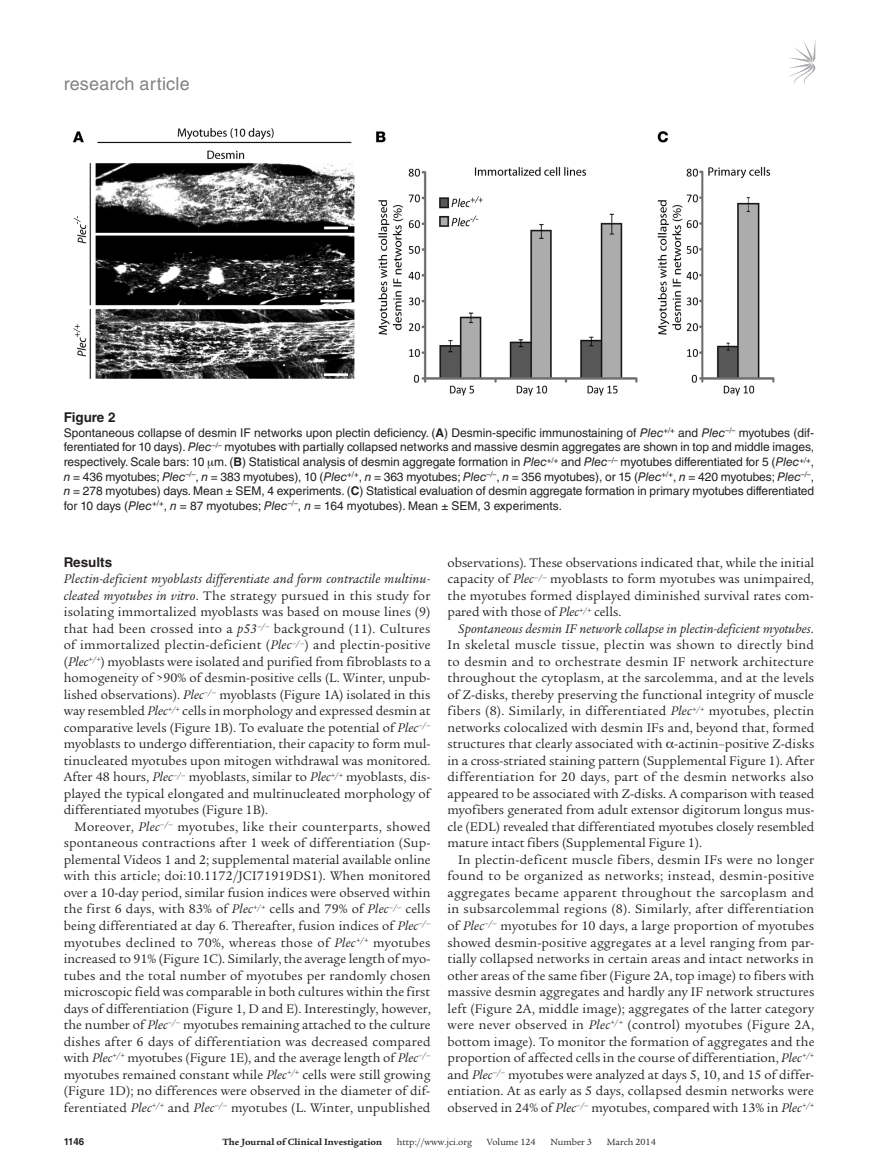
<style>
.page{position:relative;width:878px;height:1175px;background:#fff}
.page>*{position:absolute;margin:0;border:0;box-sizing:border-box;transform-origin:0 0}
.t1{font:18px "Helvetica LT Std";letter-spacing:.01em;color:#808285}
.t2{font:13.5px/16.5px "Legacy Serif Std";letter-spacing:.005em;color:#231f20;text-align:justify}
.t3{font:700 13.5px "Helvetica LT Std";color:#231f20}
.t4{font:12px/14.7px "Helvetica LT Std";color:#231f20;text-align:justify}
.t5{font:9.75px "Legacy Serif Std";color:#231f20}
.t6{font:700 9.75px "Legacy Serif Std";color:#231f20}
.t7{font:700 9.75px "Helvetica LT Std";color:#231f20}
.s1{font-weight:700}
.s2{font-style:italic}
</style>
<div class="page">
<svg style="left:789px;top:42px;width:26px;height:43px"></svg>
<img style="left:73px;top:127px;width:702px;height:269px">
<h1 class="t1" style="left:64px;top:73px;width:127px">research article</h1>
<p class="t3" style="left:64px;top:409px;width:53px">Figure 2</p>
<p class="t4" style="left:64px;top:425px;width:751px">Spontaneous collapse of desmin IF networks upon plectin deficiency. (<span class="s1">A</span>) Desmin-specific immunostaining of <span class="s2">Plec</span><sup>+/+</sup> and <span class="s2">Plec</span><sup>–/–</sup> myotubes (dif&shy;ferentiated for 10 days). <span class="s2">Plec</span><sup>–/–</sup> myotubes with partially collapsed networks and massive desmin aggregates are shown in top and middle images, respectively. Scale bars: 10 m. (<span class="s1">B</span>) Statistical analysis of desmin aggregate formation in <span class="s2">Plec</span><sup>+/+</sup> and <span class="s2">Plec</span><sup>–/–</sup> myotubes differentiated for 5 (<span class="s2">Plec</span><sup>+/+</sup>, <span class="s2">n</span> = 436 myotubes; <span class="s2">Plec</span><sup>–/–</sup>, <span class="s2">n</span> = 383 myotubes), 10 (<span class="s2">Plec</span><sup>+/+</sup>, <span class="s2">n</span> = 363 myotubes; <span class="s2">Plec</span><sup>–/–</sup>, <span class="s2">n</span> = 356 myotubes), or 15 (<span class="s2">Plec</span><sup>+/+</sup>, <span class="s2">n</span> = 420 myotubes; <span class="s2">Plec</span><sup>–/–</sup>, <span class="s2">n</span> = 278 myotubes) days. Mean ± SEM, 4 experiments. (<span class="s1">C</span>) Statistical evaluation of desmin aggregate formation in primary myotubes differentiated for 10 days (<span class="s2">Plec</span><sup>+/+</sup>, <span class="s2">n</span> = 87 myotubes; <span class="s2">Plec</span><sup>–/–</sup>, <span class="s2">n</span> = 164 myotubes). Mean ± SEM, 3 experiments.</p>
<p class="t3" style="left:64px;top:554px;width:50px">Results</p>
<p class="t2" style="left:64px;top:571px;width:368px"><span class="s2">Plectin-deficient myoblasts differentiate and form contractile multinu&shy;cleated myotubes in vitro</span>. The strategy pursued in this study for isolating immortalized myoblasts was based on mouse lines (9) that had been crossed into a <span class="s2">p53</span><sup>–/–</sup> background (11). Cultures of immortalized plectin-deficient (<span class="s2">Plec</span><sup>–/–</sup>) and plectin-positive (<span class="s2">Plec</span><sup>+/+</sup>) myoblasts were isolated and purified from fibroblasts to a homogeneity of &gt;90% of desmin-positive cells (L. Winter, unpub&shy;lished observations). <span class="s2">Plec</span><sup>–/–</sup> myoblasts (Figure 1A) isolated in this way resembled <span class="s2">Plec</span><sup>+/+</sup> cells in morphology and expressed desmin at comparative levels (Figure 1B). To evaluate the potential of <span class="s2">Plec</span><sup>–/– </sup>myoblasts to undergo differentiation, their capacity to form mul&shy;tinucleated myotubes upon mitogen withdrawal was monitored.<br>After 48 hours, <span class="s2">Plec</span><sup>–/–</sup> myoblasts, similar to <span class="s2">Plec</span><sup>+/+</sup> myoblasts, dis&shy;played the typical elongated and multinucleated morphology of differentiated myotubes (Figure 1B).</p>
<p class="t2" style="left:64px;top:818px;width:368px;text-indent:11px">Moreover, <span class="s2">Plec</span><sup>–/–</sup> myotubes, like their counterparts, showed spontaneous contractions after 1 week of differentiation (Sup&shy;plemental Videos 1 and 2; supplemental material available online with this article; doi:10.1172/JCI71919DS1). When monitored over a 10-day period, similar fusion indices were observed within the first 6 days, with 83% of <span class="s2">Plec</span><sup>+/+</sup> cells and 79% of <span class="s2">Plec</span><sup>–/–</sup> cells being differentiated at day 6. Thereafter, fusion indices of <span class="s2">Plec</span><sup>–/– </sup>myotubes declined to 70%, whereas those of <span class="s2">Plec</span><sup>+/+</sup> myotubes increased to 91% (Figure 1C). Similarly, the average length of myo&shy;tubes and the total number of myotubes per randomly chosen microscopic field was comparable in both cultures within the first days of differentiation (Figure 1, D and E). Interestingly, however, the number of <span class="s2">Plec</span><sup>–/–</sup> myotubes remaining attached to the culture dishes after 6 days of differentiation was decreased compared with <span class="s2">Plec</span><sup>+/+</sup> myotubes (Figure 1E), and the average length of <span class="s2">Plec</span><sup>–/– </sup>myotubes remained constant while <span class="s2">Plec</span><sup>+/+</sup> cells were still growing (Figure 1D); no differences were observed in the diameter of dif&shy;ferentiated <span class="s2">Plec</span><sup>+/+</sup> and <span class="s2">Plec</span><sup>–/–</sup> myotubes (L. Winter, unpublished</p>
<p class="t2" style="left:447px;top:554px;width:368px">observations). These observations indicated that, while the initial capacity of <span class="s2">Plec</span><sup>–/–</sup> myoblasts to form myotubes was unimpaired, the myotubes formed displayed diminished survival rates com&shy;pared with those of <span class="s2">Plec</span><sup>+/+</sup> cells.</p>
<p class="t2" style="left:447px;top:620px;width:368px;text-indent:11px"><span class="s2">Spontaneous desmin IF network collapse in plectin-deficient myotubes</span>.<br>In skeletal muscle tissue, plectin was shown to directly bind to desmin and to orchestrate desmin IF network architecture throughout the cytoplasm, at the sarcolemma, and at the levels of Z-disks, thereby preserving the functional integrity of muscle fibers (8). Similarly, in differentiated <span class="s2">Plec</span><sup>+/+</sup> myotubes, plectin networks colocalized with desmin IFs and, beyond that, formed structures that clearly associated with -actinin–positive Z-disks in a cross-striated staining pattern (Supplemental Figure 1). After differentiation for 20 days, part of the desmin networks also appeared to be associated with Z-disks. A comparison with teased myofibers generated from adult extensor digitorum longus mus&shy;cle (EDL) revealed that differentiated myotubes closely resembled mature intact fibers (Supplemental Figure 1).</p>
<p class="t2" style="left:447px;top:851px;width:368px;text-indent:11px">In plectin-deficent muscle fibers, desmin IFs were no longer found to be organized as networks; instead, desmin-positive aggregates became apparent throughout the sarcoplasm and in subsarcolemmal regions (8). Similarly, after differentiation of <span class="s2">Plec</span><sup>–/–</sup> myotubes for 10 days, a large proportion of myotubes showed desmin-positive aggregates at a level ranging from par&shy;tially collapsed networks in certain areas and intact networks in other areas of the same fiber (Figure 2A, top image) to fibers with massive desmin aggregates and hardly any IF network structures left (Figure 2A, middle image); aggregates of the latter category were never observed in <span class="s2">Plec</span><sup>+/+</sup> (control) myotubes (Figure 2A, bottom image). To monitor the formation of aggregates and the proportion of affected cells in the course of differentiation, <span class="s2">Plec</span><sup>+/+ </sup>and <span class="s2">Plec</span><sup>–/–</sup> myotubes were analyzed at days 5, 10, and 15 of differ&shy;entiation. At as early as 5 days, collapsed desmin networks were observed in 24% of <span class="s2">Plec</span><sup>–/–</sup> myotubes, compared with 13% in <span class="s2">Plec</span><sup>+/+</sup></p>
<p class="t7" style="left:64px;top:1135px;width:22px">1146</p>
<p class="t6" style="left:222px;top:1135px;width:161px">The Journal of Clinical Investigation</p>
<p class="t5" style="left:397px;top:1136px;width:77px">http://www.jci.org</p>
<p class="t5" style="left:486px;top:1136px;width:50px">Volume 124</p>
<p class="t5" style="left:550px;top:1136px;width:43px">Number 3</p>
<p class="t5" style="left:606px;top:1136px;width:51px">March 2014</p>
</div>
